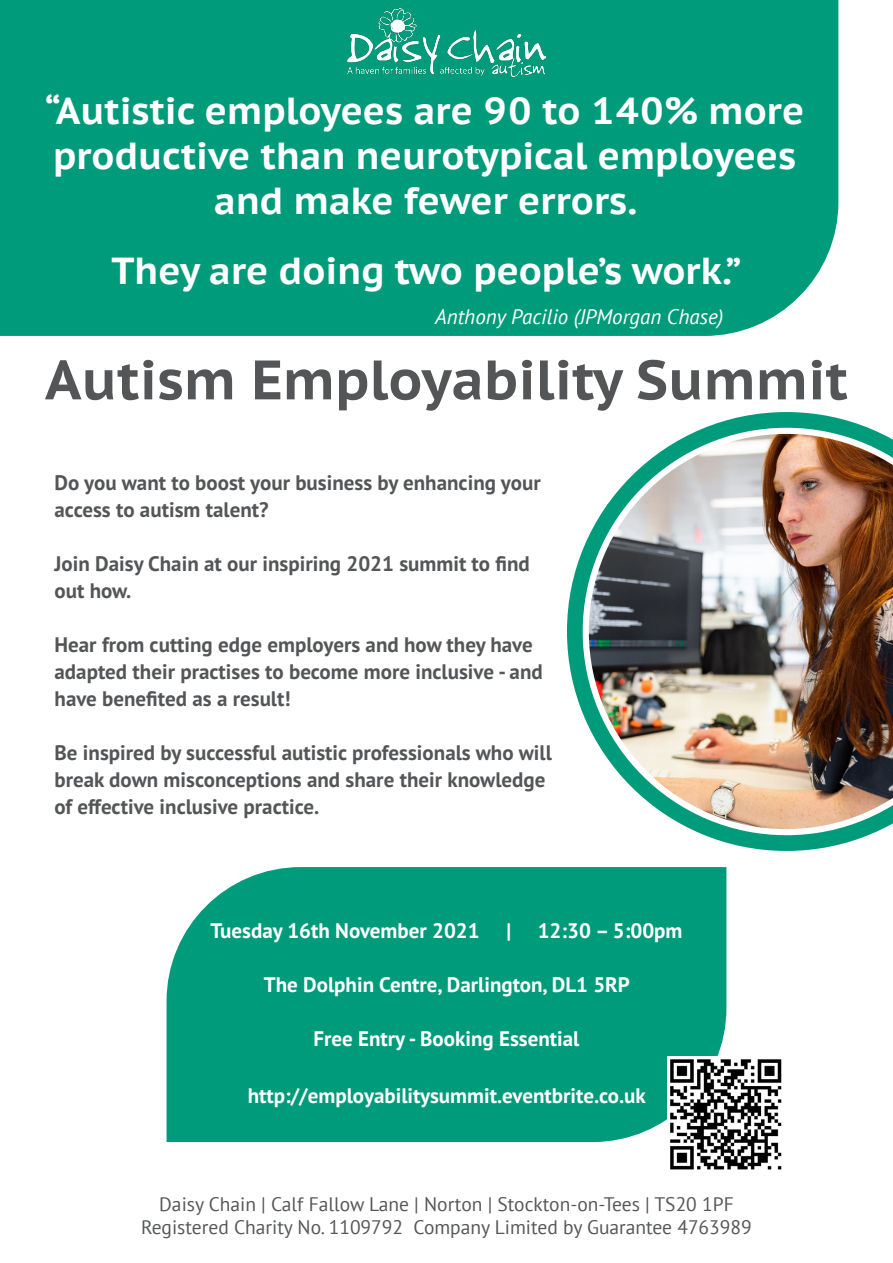
<style>
.page{position:relative;width:893px;height:1263px;background:#fff}
.page>*{position:absolute;margin:0;border:0;box-sizing:border-box;transform-origin:0 0}
.t1{font:700 55.5px "PT Sans Caption";color:#545557}
.t2{font:700 37.5px/45px "PT Sans Caption";color:#fff;text-align:center}
.t3{font:700 21px/27px "PT Sans Pro";color:#545557}
.t4{font:700 21px "PT Sans Pro";color:#fff}
.t5{font:italic 21px "PT Sans";color:#fff}
.t6{font:19.5px "PT Sans";color:#555758}
</style>
<div class="page">
<svg style="left:567px;top:412px;width:302px;height:439px"></svg>
<img style="left:583px;top:428px;width:310px;height:407px">
<div style="left:0;top:0;width:838px;height:336px;background:#009b7a"></div>
<img style="left:348px;top:9px;width:197px;height:76px">
<div style="left:167px;top:867px;width:559px;height:275px;background:#009b7a"></div>
<img style="left:667px;top:1057px;width:115px;height:113px">
<p class="t2" style="left:45px;top:87px;width:761px">“Autistic employees are 90 to 140% more productive than neurotypical employees and make fewer errors.</p>
<p class="t2" style="left:111px;top:248px;width:631px">They are doing two people’s work.”</p>
<p class="t5" style="left:435px;top:303px;width:290px">Anthony Pacilio (JPMorgan Chase)</p>
<p class="t1" style="left:45px;top:343px;width:805px">Autism Employability Summit</p>
<p class="t3" style="left:55px;top:469px;width:488px">Do you want to boost your business by enhancing your access to autism talent?</p>
<p class="t3" style="left:55px;top:550px;width:477px">Join Daisy Chain at our inspiring 2021 summit to find out how.</p>
<p class="t3" style="left:55px;top:631px;width:490px">Hear from cutting edge employers and how they have adapted their practises to become more inclusive - and have benefited as a result!</p>
<p class="t3" style="left:55px;top:739px;width:499px">Be inspired by successful autistic professionals who will break down misconceptions and share their knowledge of effective inclusive practice.</p>
<p class="t4" style="left:210px;top:917px;width:271px">Tuesday 16th November 2021</p>
<p class="t4" style="left:506px;top:917px;width:6px">|</p>
<p class="t4" style="left:538px;top:917px;width:146px">12:30 – 5:00pm</p>
<p class="t4" style="left:264px;top:971px;width:368px">The Dolphin Centre, Darlington, DL1 5RP</p>
<p class="t4" style="left:314px;top:1025px;width:267px">Free Entry - Booking Essential</p>
<p class="t4" style="left:248px;top:1081px;width:399px">http://employabilitysummit.eventbrite.co.uk</p>
<p class="t6" style="left:159px;top:1191px;width:576px">Daisy Chain | Calf Fallow Lane | Norton | Stockton-on-Tees | TS20 1PF</p>
<p class="t6" style="left:141px;top:1215px;width:612px">Registered Charity No. 1109792 Company Limited by Guarantee 4763989</p>
</div>
